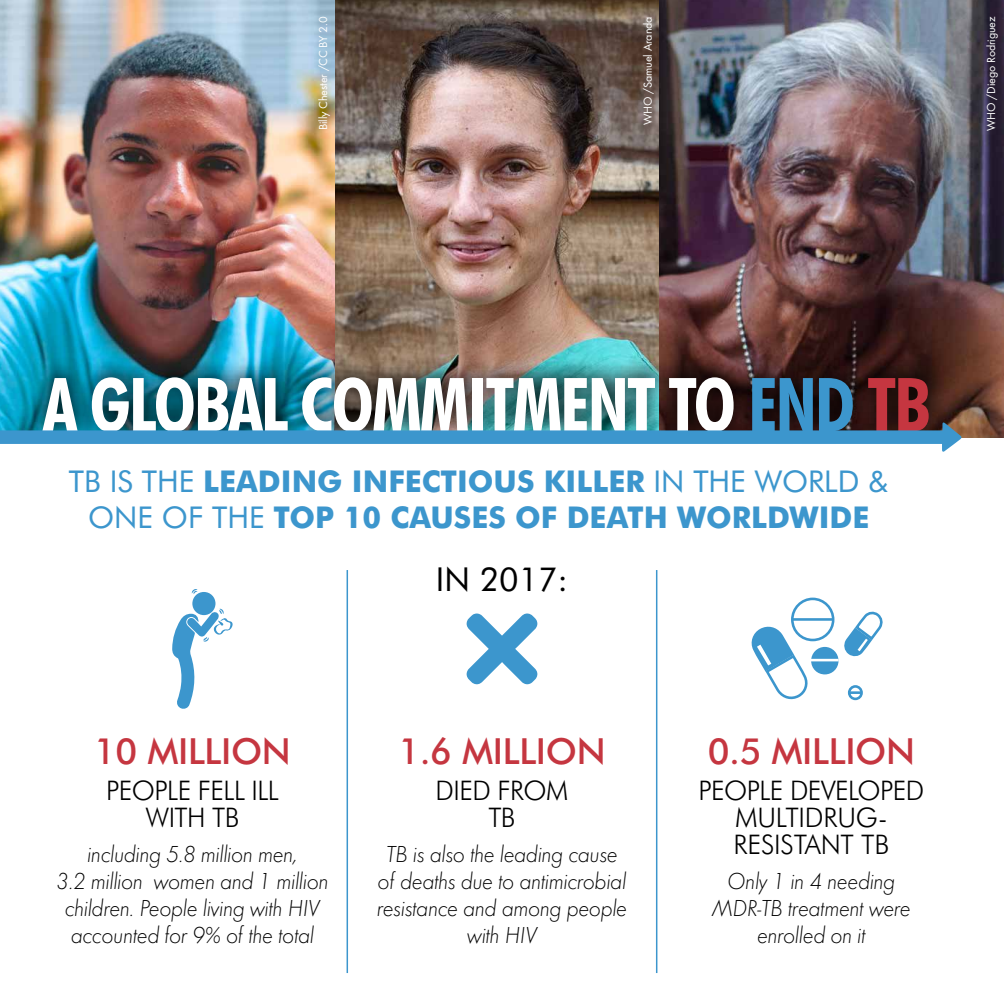
<style>
.page{position:relative;width:1004px;height:1004px;background:#fff}
.page>*{position:absolute;margin:0;border:0;box-sizing:border-box;transform-origin:0 0}
.t1{font:700 condensed 75px "Futura BT";letter-spacing:-.03em;color:#fff}
.t2{font:500 36px "Futura BT";letter-spacing:-.01em;color:#c53640}
.t3{font:33px "Futura BT";color:#000}
.t4{font:700 30px/36px "Futura BT";color:#3c96cd;text-align:center}
.t5{font:300 27px/27px "Futura BT";letter-spacing:-.02em;color:#000;text-align:center}
.t6{font:italic 300 24px/27px "Futura EF";letter-spacing:-.02em;color:#000;text-align:center}
.t7{font:12px "Futura EF";letter-spacing:-.01em;color:#fff}
.s1{color:#3c96cd}
.s2{color:#c53640}
.s3{font-weight:400}
</style>
<div class="page">
<img style="left:0;top:1px;width:336px;height:421px">
<img style="left:336px;top:0;width:667px;height:437px">
<div style="left:25px;top:355px;width:921px;height:91px;background:#000;opacity:.94"></div>
<svg style="left:0;top:422px;width:961px;height:30px"></svg>
<svg style="left:466px;top:613px;width:71px;height:71px"></svg>
<div style="left:192px;top:592px;width:23px;height:23px;background:#3c96cd;border-radius:50%"></div>
<svg style="left:192px;top:589px;width:5px;height:5px"></svg>
<svg style="left:172px;top:608px;width:61px;height:101px"></svg>
<hr style="left:656px;top:570px;width:1px;height:403px;background:#3c96cd">
<hr style="left:346px;top:570px;width:2px;height:403px;background:#3c96cd">
<div style="left:791px;top:597px;width:43px;height:44px;border:3px solid #3c96cd;border-radius:50%"></div>
<hr style="left:791px;top:618px;width:42px;height:2px;background:#3c96cd">
<div style="left:847px;top:685px;width:15px;height:15px;border:3px solid #3c96cd;border-radius:50%"></div>
<svg style="left:848px;top:691px;width:13px;height:3px"></svg>
<div style="left:811px;top:647px;width:27px;height:27px;background:#3c96cd;border-radius:50%"></div>
<hr style="left:810px;top:658px;width:28px;height:3px;background:#fff">
<svg style="left:844px;top:611px;width:39px;height:46px"></svg>
<svg style="left:751px;top:624px;width:60px;height:76px"></svg>
<p class="t7" style="left:316px;top:130px;width:115px;rotate:-90deg">Billy Chester /CC BY 2.0</p>
<p class="t7" style="left:641px;top:125px;width:110px;rotate:-90deg">WHO /Samuel Aranda</p>
<p class="t7" style="left:984px;top:131px;width:116px;rotate:-90deg">WHO /Diego Rodriguez</p>
<h1 class="t1" style="left:43px;top:359px;width:889px">A GLOBAL COMMITMENT TO <span class="s1">END</span> <span class="s2">TB</span></h1>
<p class="t4" style="left:69px;top:463px;width:821px"><span class="s3">TB IS THE</span> LEADING INFECTIOUS KILLER <span class="s3">IN THE WORLD &amp;<br>ONE OF THE</span> TOP 10 CAUSES OF DEATH WORLDWIDE</p>
<h3 class="t3" style="left:436px;top:559px;width:134px">IN 2017:</h3>
<h2 class="t2" style="left:94px;top:729px;width:198px">10 MILLION</h2>
<p class="t5" style="left:106px;top:776px;width:174px">PEOPLE FELL ILL<br>WITH TB</p>
<p class="t6" style="left:56px;top:841px;width:274px">including 5.8 million men,<br>3.2 million women and 1 million children. People living with HIV accounted for 9% of the total</p>
<h2 class="t2" style="left:398px;top:729px;width:209px">1.6 MILLION</h2>
<p class="t5" style="left:435px;top:776px;width:134px">DIED FROM<br>TB</p>
<p class="t6" style="left:377px;top:841px;width:252px">TB is also the leading cause of deaths due to antimicrobial resistance and among people with HIV</p>
<h2 class="t2" style="left:707px;top:729px;width:209px">0.5 MILLION</h2>
<p class="t5" style="left:698px;top:776px;width:227px">PEOPLE DEVELOPED<br>MULTIDRUG-<br>RESISTANT TB</p>
<p class="t6" style="left:711px;top:868px;width:201px">Only 1 in 4 needing<br>MDR-TB treatment were enrolled on it</p>
</div>
